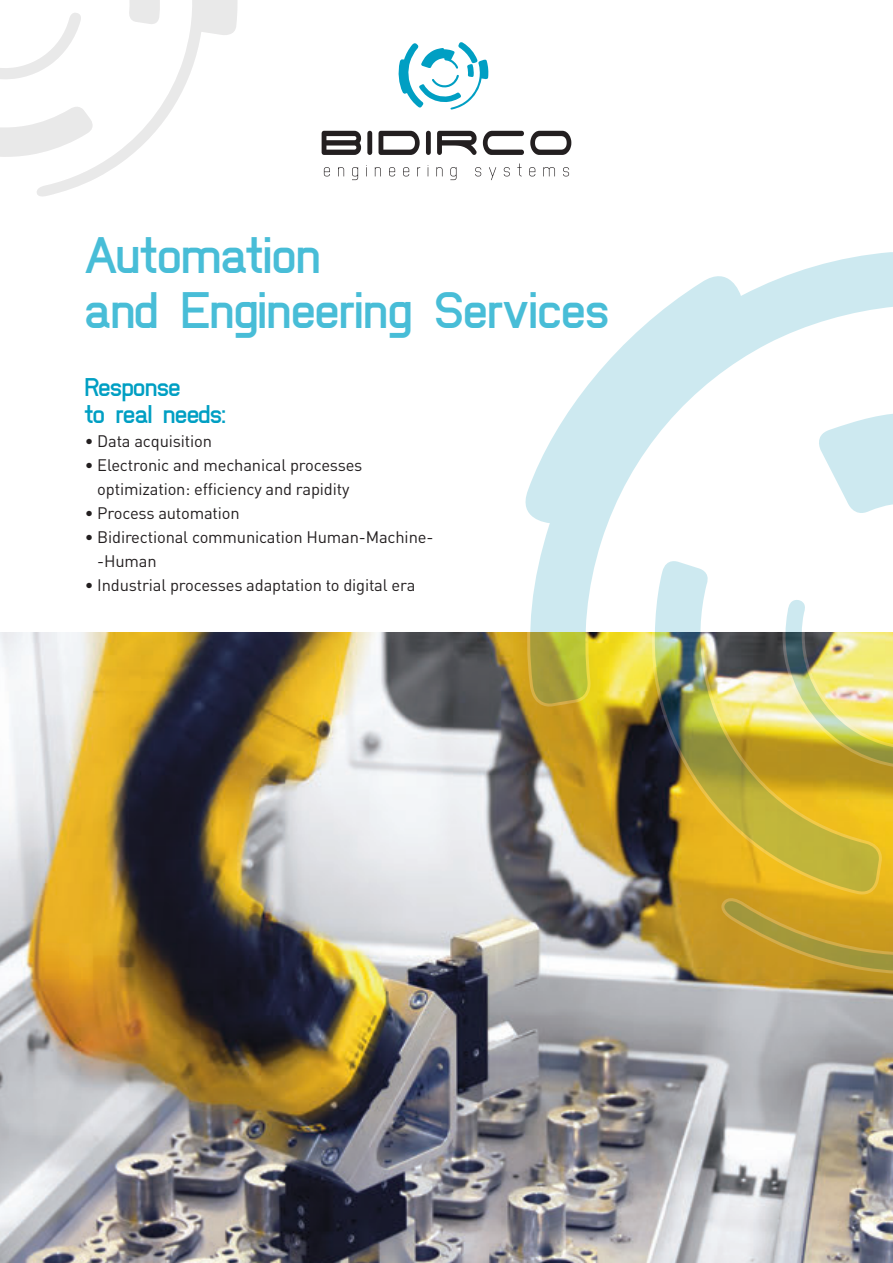
<style>
.page{position:relative;width:893px;height:1263px;background:#fff}
.page>*{position:absolute;margin:0;border:0;box-sizing:border-box;transform-origin:0 0}
.t1{font:700 45px/54px "New Media";color:#48bdd7}
.t2{font:700 22.5px/27px "New Media";letter-spacing:-.01em;color:#009fc3}
.t3{font:16.5px/24px "DIN Pro";letter-spacing:-.01em;color:#231f20;text-align:center}
</style>
<div class="page">
<img style="left:0;top:632px;width:892px;height:630px">
<svg style="left:514px;top:143px;width:378px;height:843px"></svg>
<svg style="left:0;top:0;width:238px;height:197px"></svg>
<svg style="left:398px;top:42px;width:90px;height:68px"></svg>
<svg style="left:321px;top:131px;width:250px;height:24px"></svg>
<svg style="left:324px;top:163px;width:245px;height:17px"></svg>
<h1 class="t1" style="left:85px;top:227px;width:525px">Automation<br>and Engineering Services</h1>
<h2 class="t2" style="left:85px;top:372px;width:142px">Response<br>to real needs:</h2>
<p class="t3" style="left:85px;top:428px;width:129px">• Data acquisition</p>
<p class="t3" style="left:85px;top:452px;width:279px">• Electronic and mechanical processes optimization: efficiency and rapidity</p>
<p class="t3" style="left:85px;top:500px;width:156px">• Process automation</p>
<p class="t3" style="left:97px;top:524px;width:337px;text-align:left;text-indent:-13px">• Bidirectional communication Human-Machine--Human</p>
<p class="t3" style="left:85px;top:572px;width:332px">• Industrial processes adaptation to digital era</p>
</div>
